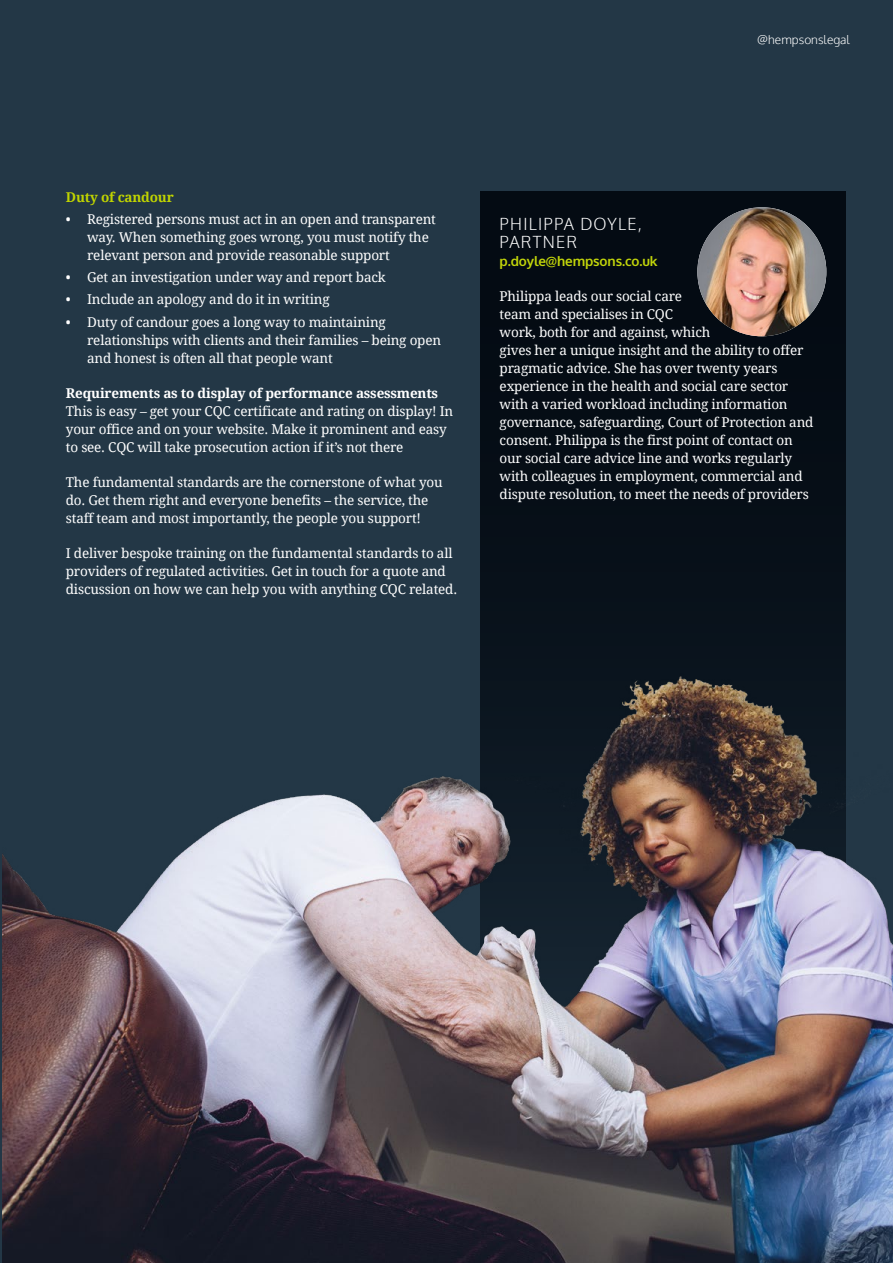
<style>
.page{position:relative;width:893px;height:1263px;background:#233746}
.page>*{position:absolute;margin:0;border:0;box-sizing:border-box;transform-origin:0 0}
.t1{font:300 16.5px/18px "Oxygen";letter-spacing:.075em;color:#fff}
.t2{font:13.5px/18px "Droid Serif";letter-spacing:-.015em;color:#fff}
.t3{font:700 13.5px "Droid Serif";letter-spacing:-.015em;color:#fff}
.t4{font:700 13.5px "Oxygen";letter-spacing:-.01em;color:#c2d50a}
.t5{font:700 13.5px "Droid Serif";letter-spacing:-.015em;color:#c0d400}
.t6{font:300 12px "Oxygen";color:#fff}
</style>
<div class="page">
<div style="left:480px;top:191px;width:366px;height:1072px;background:#050d16"></div>
<img style="left:3px;top:676px;width:890px;height:587px">
<img style="left:697px;top:207px;width:129px;height:129px;border-radius:64px">
<p class="t6" style="left:757px;top:32px;width:94px">@hempsonslegal</p>
<p class="t5" style="left:66px;top:189px;width:109px">Duty of candour</p>
<p class="t2" style="left:87px;top:210px;width:350px;text-indent:-21px">• Registered persons must act in an open and transparent way. When something goes wrong, you must notify the relevant person and provide reasonable support</p>
<p class="t2" style="left:66px;top:269px;width:321px">• Get an investigation under way and report back</p>
<p class="t2" style="left:66px;top:291px;width:265px">• Include an apology and do it in writing</p>
<p class="t2" style="left:87px;top:313px;width:355px;text-indent:-21px">• Duty of candour goes a long way to maintaining relationships with clients and their families – being open and honest is often all that people want</p>
<p class="t3" style="left:66px;top:385px;width:374px">Requirements as to display of performance assessments</p>
<p class="t2" style="left:66px;top:402px;width:389px">This is easy – get your CQC certificate and rating on display! In your office and on your website. Make it prominent and easy to see. CQC will take prosecution action if it’s not there</p>
<p class="t2" style="left:66px;top:473px;width:378px">The fundamental standards are the cornerstone of what you do. Get them right and everyone benefits – the service, the staff team and most importantly, the people you support!</p>
<p class="t2" style="left:66px;top:544px;width:393px">I deliver bespoke training on the fundamental standards to all providers of regulated activities. Get in touch for a quote and discussion on how we can help you with anything CQC related.</p>
<p class="t1" style="left:500px;top:215px;width:144px">PHILIPPA DOYLE,<br>PARTNER</p>
<p class="t4" style="left:500px;top:252px;width:159px">p.doyle@hempsons.co.uk</p>
<p class="t2" style="left:500px;top:287px;width:315px">Philippa leads our social care<br>team and specialises in CQC<br>work, both for and against, which<br>gives her a unique insight and the ability to offer pragmatic advice. She has over twenty years experience in the health and social care sector with a varied workload including information governance, safeguarding, Court of Protection and consent. Philippa is the first point of contact on our social care advice line and works regularly with colleagues in employment, commercial and dispute resolution, to meet the needs of providers</p>
</div>
